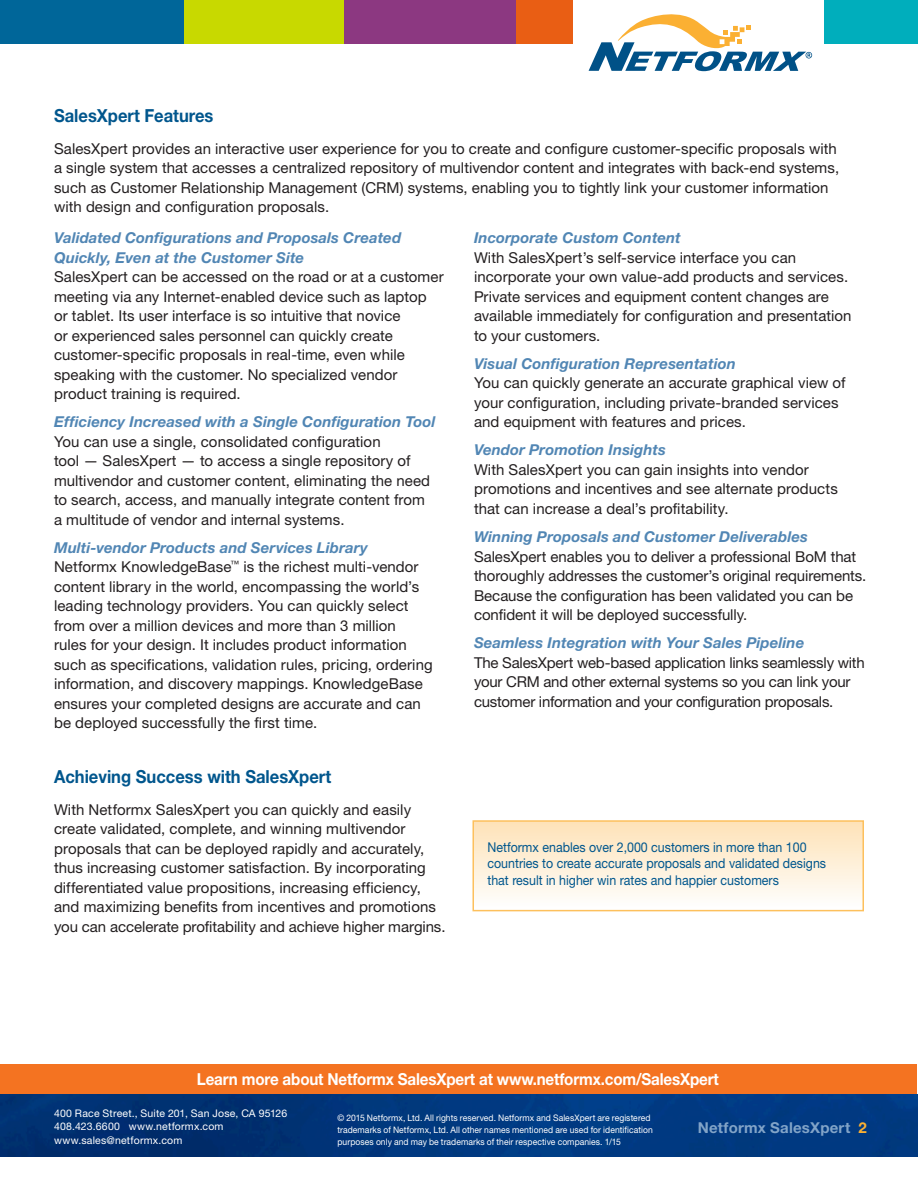
<style>
.page{position:relative;width:918px;height:1188px;background:#fff}
.page>*{position:absolute;margin:0;border:0;box-sizing:border-box;transform-origin:0 0}
.Body_Header{font:700 18px "Helvetica Neue LT Std";color:#00568d;scale:.92 1}
.Call_To_Action{font:700 16.5px "Helvetica Neue LT Std";letter-spacing:-.01em;color:#fff;scale:.92 1}
.Body_Text{font:15px/19.5px "Helvetica Neue LT Std";letter-spacing:.005em;color:#231f20}
.Body_Text-2{font:15px/19.5px "Helvetica Neue LT Std";letter-spacing:-.015em;color:#231f20}
.t1{font:700 15px "Helvetica Neue LT Std";letter-spacing:.015em;color:#82a4c8}
.Sidebar_Body{font:13.5px/16.5px "Helvetica Neue LT Std";color:#00568d;scale:.92 1}
.Address_Line{font:10.5px/13.5px "Helvetica Neue LT Std";letter-spacing:.02em;color:#fff}
.Disclaimer{font:9px/11.6px "Helvetica Neue LT Std";letter-spacing:.01em;color:#fff;scale:.95 1}
.s1{font-weight:700;font-style:italic;color:#5186b4}
.s2{color:#fbb033}
</style>
<div class="page">
<img style="left:0;top:1094px;width:918px;height:63px">
<div style="left:0;top:0;width:184px;height:43px;background:#069"></div>
<div style="left:184px;top:0;width:160px;height:43px;background:#c8d900"></div>
<div style="left:344px;top:0;width:171px;height:43px;background:#8c3881"></div>
<div style="left:516px;top:0;width:127px;height:43px;background:#e95e14"></div>
<div style="left:824px;top:0;width:94px;height:43px;background:#00aebc"></div>
<div style="left:574px;top:0;width:250px;height:44px;background:#fff"></div>
<svg style="left:589px;top:14px;width:223px;height:57px"></svg>
<div style="left:473px;top:821px;width:390px;height:90px;background:linear-gradient(to bottom,#fee2b7,#feffff)"></div>
<div style="left:472px;top:820px;width:392px;height:91px;border:2px solid #fdc05d"></div>
<div style="left:0;top:1064px;width:917px;height:30px;background:#f47321"></div>
<p class="Body_Header" style="left:54px;top:105px;width:175px">SalesXpert Features</p>
<p class="Body_Text" style="left:54px;top:139px;width:787px">SalesXpert provides an interactive user experience for you to create and configure customer-specific proposals with a single system that accesses a centralized repository of multivendor content and integrates with back-end systems, such as Customer Relationship Management (CRM) systems, enabling you to tightly link your customer information with design and configuration proposals.</p>
<p class="Body_Text" style="left:54px;top:228px;width:391px"><span class="s1">Validated Configurations and Proposals Created Quickly, Even at the Customer Site<br></span>SalesXpert can be accessed on the road or at a customer meeting via any Internet-enabled device such as laptop or tablet. Its user interface is so intuitive that novice<br>or experienced sales personnel can quickly create customer-specific proposals in real-time, even while speaking with the customer. No specialized vendor product training is required.</p>
<p class="Body_Text" style="left:54px;top:412px;width:383px"><span class="s1">Efficiency Increased with a Single Configuration Tool </span>You can use a single, consolidated configuration<br>tool — SalesXpert — to access a single repository of multivendor and customer content, eliminating the need to search, access, and manually integrate content from a multitude of vendor and internal systems.</p>
<p class="Body_Text" style="left:54px;top:538px;width:380px"><span class="s1">Multi-vendor Products and Services Library </span>Netformx KnowledgeBase<sup>™</sup> is the richest multi-vendor content library in the world, encompassing the world’s leading technology providers. You can quickly select from over a million devices and more than 3 million<br>rules for your design. It includes product information such as specifications, validation rules, pricing, ordering information, and discovery mappings. KnowledgeBase ensures your completed designs are accurate and can be deployed successfully the first time.</p>
<p class="Body_Text" style="left:474px;top:228px;width:379px"><span class="s1">Incorporate Custom Content<br></span>With SalesXpert’s self-service interface you can incorporate your own value-add products and services.<br>Private services and equipment content changes are available immediately for configuration and presentation to your customers.</p>
<p class="Body_Text" style="left:474px;top:353px;width:373px"><span class="s1">Visual Configuration Representation<br></span>You can quickly generate an accurate graphical view of your configuration, including private-branded services and equipment with features and prices.</p>
<p class="Body_Text" style="left:474px;top:440px;width:365px"><span class="s1">Vendor Promotion Insights<br></span>With SalesXpert you can gain insights into vendor promotions and incentives and see alternate products that can increase a deal’s profitability.</p>
<p class="Body_Text" style="left:474px;top:527px;width:394px"><span class="s1">Winning Proposals and Customer Deliverables </span>SalesXpert enables you to deliver a professional BoM that thoroughly addresses the customer’s original requirements.<br>Because the configuration has been validated you can be confident it will be deployed successfully.</p>
<p class="Body_Text-2" style="left:474px;top:633px;width:392px"><span class="s1">Seamless Integration with Your Sales Pipeline<br></span>The SalesXpert web-based application links seamlessly with your CRM and other external systems so you can link your customer information and your configuration proposals.</p>
<p class="Body_Header" style="left:54px;top:766px;width:303px">Achieving Success with SalesXpert</p>
<p class="Body_Text" style="left:54px;top:800px;width:393px">With Netformx SalesXpert you can quickly and easily create validated, complete, and winning multivendor proposals that can be deployed rapidly and accurately, thus increasing customer satisfaction. By incorporating differentiated value propositions, increasing efficiency, and maximizing benefits from incentives and promotions you can accelerate profitability and achieve higher margins.</p>
<p class="Sidebar_Body" style="left:488px;top:838px;width:370px">Netformx enables over 2,000 customers in more than 100 countries to create accurate proposals and validated designs that result in higher win rates and happier customers</p>
<p class="Call_To_Action" style="left:197px;top:1069px;width:569px">Learn more about Netformx SalesXpert at www.netformx.com/SalesXpert</p>
<p class="Address_Line" style="left:54px;top:1106px;width:235px">400 Race Street., Suite 201, San Jose, CA 95126<br>408.423.6600 www.netformx.com www.sales@netformx.com</p>
<p class="Disclaimer" style="left:338px;top:1112px;width:333px">© 2015 Netformx, Ltd. All rights reserved. Netformx and SalesXpert are registered trademarks of Netformx, Ltd. All other names mentioned are used for identification purposes only and may be trademarks of their respective companies. 1/15</p>
<p class="t1" style="left:698px;top:1118px;width:171px">Netformx SalesXpert <span class="s2">2</span></p>
</div>
